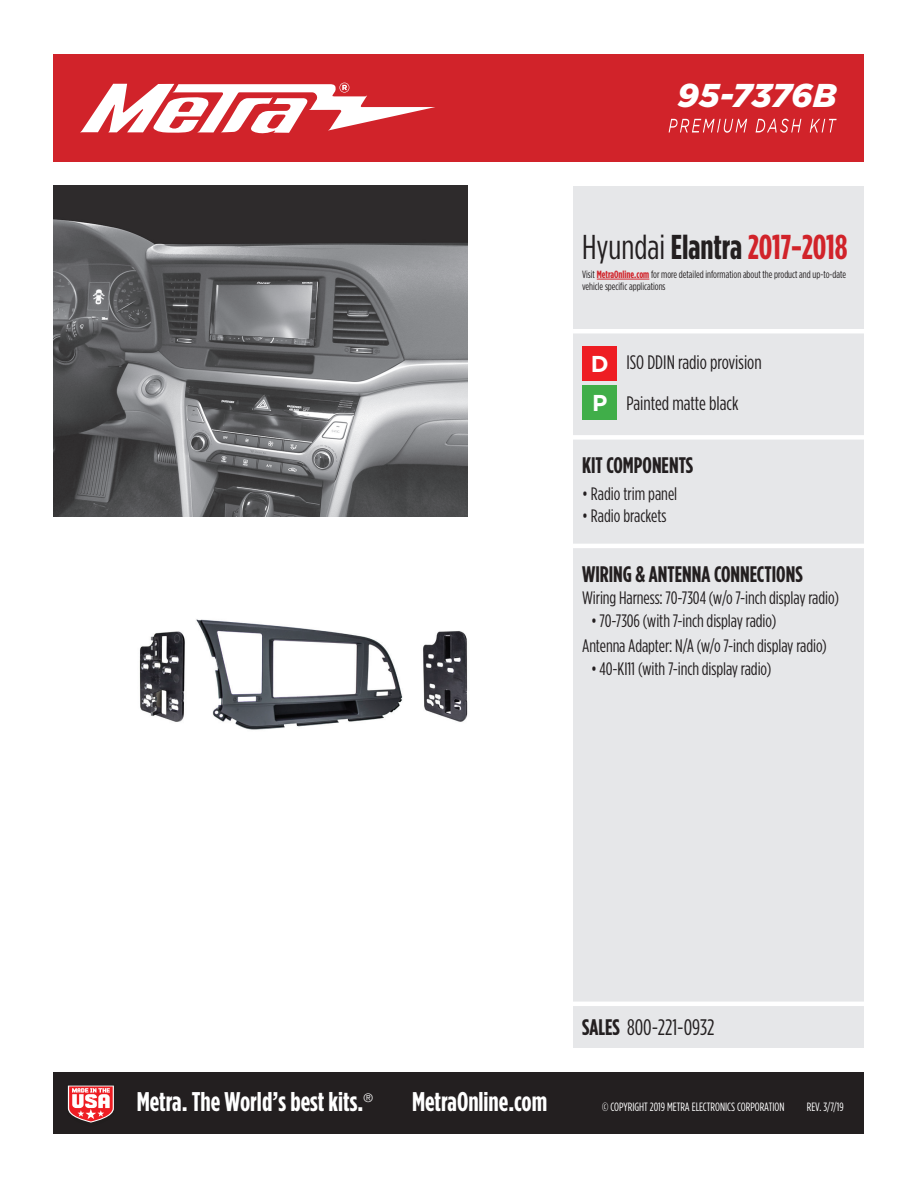
<style>
.page{position:relative;width:918px;height:1188px;background:#fff}
.page>*{position:absolute;margin:0;border:0;box-sizing:border-box;transform-origin:0 0}
.t1{font:700 34.5px "Gotham Condensed";color:#d1232a}
.t2{font:italic 900 33px "Gotham";letter-spacing:-.01em;color:#fff}
.t3{font:700 27px "Gotham Condensed";color:#fff}
.t4{font:700 22.95px "Gotham";color:#fff}
.t5{font:700 22.5px "Gotham Condensed";color:#231f20}
.t6{font:22.5px "Gotham Condensed";color:#231f20}
.t7{font:19.5px/40.5px "Gotham Condensed";color:#231f20}
.t8{font:18px/25.5px "Gotham Condensed";letter-spacing:-.005em;color:#231f20}
.t9{font:12px "Gotham Condensed";color:#fff}
.t10{font:300 12px "Helvetica Neue";color:#fff}
.t11{font:10.5px/12px "Gotham Condensed";color:#231f20}
.s1{font-weight:400;color:#231f20}
.s2{color:#231f20}
.s3{font-weight:700;color:#d1232a}
.s4{font-weight:700}
</style>
<div class="page">
<div style="left:53px;top:1072px;width:810px;height:62px;background:#231f20"></div>
<div style="left:53px;top:54px;width:810px;height:108px;background:#d1232a"></div>
<svg style="left:80px;top:83px;width:355px;height:51px"></svg>
<svg style="left:669px;top:119px;width:168px;height:14px"></svg>
<div style="left:573px;top:186px;width:290px;height:862px;background:#e6e7e9"></div>
<svg style="left:67px;top:1085px;width:47px;height:38px;background:#d47679"></svg>
<img style="left:139px;top:619px;width:329px;height:111px">
<hr style="left:573px;top:329px;width:295px;height:4px;background:#fff">
<div style="left:583px;top:346px;width:34px;height:35px;background:#ee1d23"></div>
<div style="left:572px;top:435px;width:294px;height:5px;background:#fff"></div>
<hr style="left:572px;top:544px;width:294px;height:4px;background:#fff">
<hr style="left:572px;top:1002px;width:294px;height:4px;background:#fff">
<hr style="left:597px;top:279px;width:52px;height:1px;background:#d1232a">
<img style="left:53px;top:186px;width:415px;height:330px">
<div style="left:583px;top:386px;width:34px;height:34px;background:#40ae49"></div>
<h2 class="t2" style="left:678px;top:77px;width:161px">95-7376B</h2>
<h1 class="t1" style="left:582px;top:228px;width:267px"><span class="s1">Hyundai</span> <span class="s2">Elantra</span> 2017-2018</h1>
<p class="t11" style="left:582px;top:268px;width:265px">Visit <span class="s3">MetraOnline.com</span> for more detailed information about the product and up-to-date vehicle specific applications</p>
<p class="t4" style="left:591px;top:350px;width:19px">D</p>
<p class="t4" style="left:592px;top:390px;width:17px">P</p>
<p class="t7" style="left:626px;top:342px;width:137px">ISO DDIN radio provision<br>Painted matte black</p>
<p class="t5" style="left:582px;top:452px;width:113px">KIT COMPONENTS</p>
<p class="t8" style="left:582px;top:481px;width:97px">• Radio trim panel</p>
<p class="t8" style="left:582px;top:503px;width:86px">• Radio brackets</p>
<p class="t5" style="left:582px;top:561px;width:222px">WIRING &amp; ANTENNA CONNECTIONS</p>
<p class="t8" style="left:582px;top:585px;width:258px">Wiring Harness: 70-7304 (w/o 7-inch display radio)</p>
<p class="t8" style="left:582px;top:607px;width:246px;text-indent:9px">• 70-7306 (with 7-inch display radio)<br>Antenna Adapter: N/A (w/o 7-inch display radio)</p>
<p class="t8" style="left:591px;top:655px;width:182px">• 40-KI11 (with 7-inch display radio)</p>
<p class="t6" style="left:582px;top:1015px;width:134px"><span class="s4">SALES</span> 800-221-0932</p>
<h3 class="t3" style="left:137px;top:1087px;width:228px">Metra. The World’s best kits.</h3>
<p class="t10" style="left:363px;top:1088px;width:11px">®</p>
<h3 class="t3" style="left:412px;top:1087px;width:137px">MetraOnline.com</h3>
<p class="t9" style="left:602px;top:1100px;width:184px">© COPYRIGHT 2019 METRA ELECTRONICS CORPORATION</p>
<p class="t9" style="left:807px;top:1100px;width:38px">REV. 3/7/19</p>
</div>
